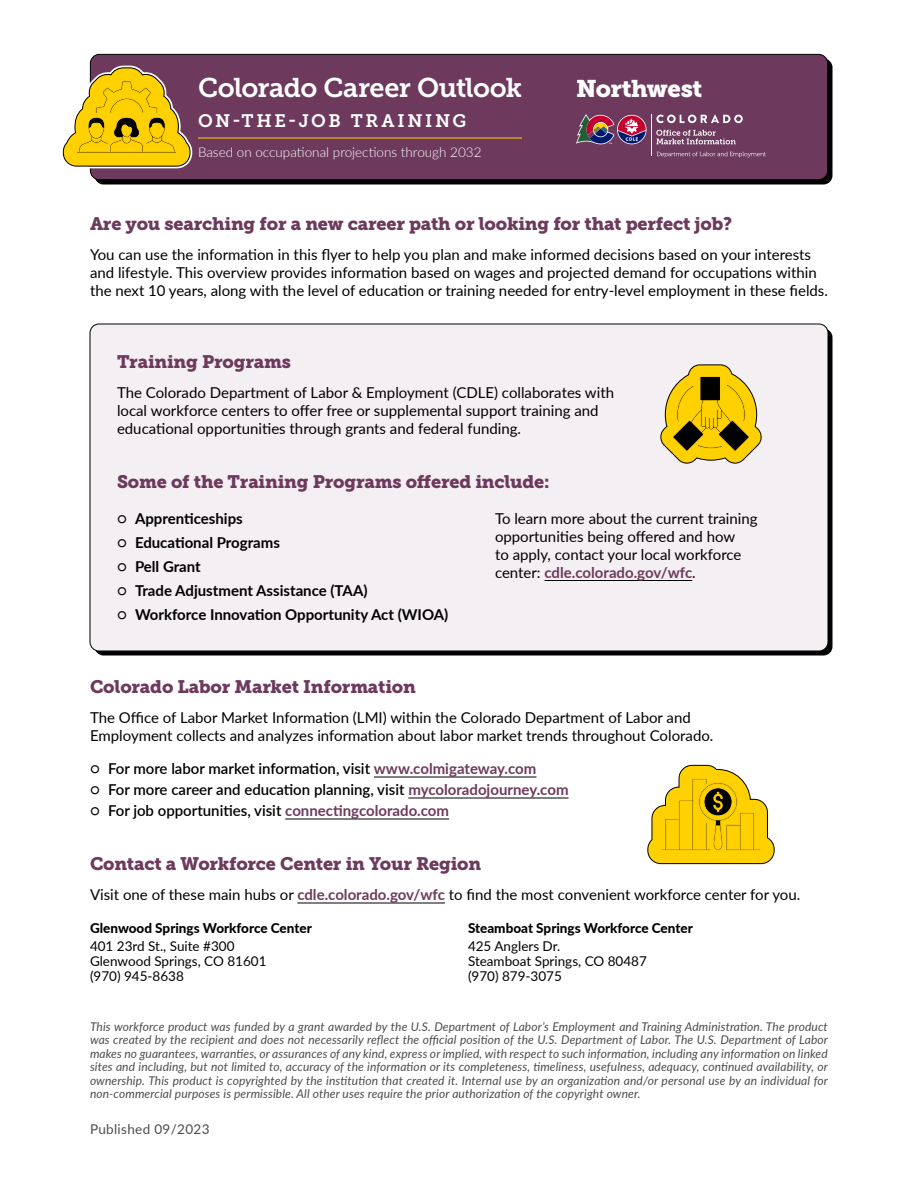
<style>
.page{position:relative;width:918px;height:1188px;background:#fff}
.page>*{position:absolute;margin:0;border:0;box-sizing:border-box;transform-origin:0 0}
.H1_w_Shade{font:27px "Museo Slab 700";letter-spacing:-.025em;color:#fff}
.H1_w_Shade-2{font:24px "Museo Slab 900";letter-spacing:-.02em;color:#fff}
.H2_w_Shade{font:18px "Museo Slab 900";letter-spacing:-.01em;color:#6d3a5d}
.H1_w_Shade-3{font:18px "Museo Slab 700";letter-spacing:.14em;color:#fff}
.t1{font:15px/18px "Lato";color:#000}
.t2{font:600 15px "Lato";color:#000}
.t3{font:700 15px "Lato";color:#000}
.H3_Location{font:800 13.5px/18px "Lato";color:#000}
.H3_Location-2{font:13.5px/15px "Lato";color:#000}
.t4{font:300 13.5px "Lato";color:#fff}
.t5{font:13.5px "Lato";letter-spacing:.025em;color:#4d4d4d}
.t6{font:italic 12px/13.5px "Lato";letter-spacing:.01em;color:#4d4d4d;text-align:justify}
.s1{font-weight:400}
.s2{font-weight:700;color:#6d3a5d}
</style>
<div class="page">
<div style="left:95px;top:58px;width:738px;height:126px;background:#000;border-radius:9px"></div>
<div style="left:90px;top:54px;width:738px;height:126px;background:#6d3a5d;border-radius:9px"></div>
<div style="left:90px;top:54px;width:738px;height:126px;border:1px solid #000;border-radius:9px"></div>
<hr style="left:198px;top:138px;width:324px;height:1px;background:#ffd100">
<svg style="left:657px;top:152px;width:109px;height:6px"></svg>
<svg style="left:656px;top:115px;width:87px;height:8px"></svg>
<svg style="left:656px;top:130px;width:80px;height:14px"></svg>
<hr style="left:651px;top:115px;width:1px;height:41px;background:#fff">
<svg style="left:576px;top:114px;width:70px;height:30px"></svg>
<svg style="left:62px;top:64px;width:131px;height:105px"></svg>
<div style="left:94px;top:328px;width:738px;height:328px;background:#000;border-radius:9px"></div>
<div style="left:90px;top:324px;width:738px;height:327px;background:#f3eff2;border-radius:9px"></div>
<hr style="left:545px;top:580px;width:147px;height:1px;background:#000">
<hr style="left:374px;top:777px;width:163px;height:1px;background:#000">
<hr style="left:408px;top:798px;width:161px;height:1px;background:#000">
<hr style="left:285px;top:819px;width:164px;height:1px;background:#000">
<hr style="left:297px;top:903px;width:148px;height:1px;background:#000">
<svg style="left:647px;top:765px;width:128px;height:99px"></svg>
<svg style="left:660px;top:364px;width:102px;height:100px"></svg>
<h1 class="H1_w_Shade" style="left:198px;top:72px;width:326px">Colorado Career Outlook</h1>
<h1 class="H1_w_Shade-2" style="left:576px;top:75px;width:128px">Northwest</h1>
<h1 class="H1_w_Shade-3" style="left:198px;top:111px;width:270px">ON-THE-JOB TRAINING</h1>
<p class="t4" style="left:198px;top:143px;width:285px">Based on occupational projections through 2032</p>
<h2 class="H2_w_Shade" style="left:90px;top:213px;width:644px">Are you searching for a new career path or looking for that perfect job?</h2>
<p class="t1" style="left:90px;top:244px;width:739px">You can use the information in this flyer to help you plan and make informed decisions based on your interests and lifestyle. This overview provides information based on wages and projected demand for occupations within the next 10 years, along with the level of education or training needed for entry-level employment in these fields.</p>
<p class="H2_w_Shade" style="left:117px;top:351px;width:175px">Training Programs</p>
<p class="t1" style="left:117px;top:382px;width:499px">The Colorado Department of Labor &amp; Employment (CDLE) collaborates with local workforce centers to offer free or supplemental support training and educational opportunities through grants and federal funding.</p>
<p class="H2_w_Shade" style="left:117px;top:471px;width:434px">Some of the Training Programs offered include:</p>
<p class="t3" style="left:117px;top:507px;width:127px"><span class="s1">○</span> Apprenticeships</p>
<p class="t3" style="left:117px;top:531px;width:165px"><span class="s1">○</span> Educational Programs</p>
<p class="t3" style="left:117px;top:555px;width:85px"><span class="s1">○</span> Pell Grant</p>
<p class="t3" style="left:117px;top:579px;width:252px"><span class="s1">○</span> Trade Adjustment Assistance (TAA)</p>
<p class="t3" style="left:117px;top:603px;width:333px"><span class="s1">○</span> Workforce Innovation Opportunity Act (WIOA)</p>
<p class="t1" style="left:495px;top:508px;width:264px">To learn more about the current training opportunities being offered and how<br>to apply, contact your local workforce center: <span class="s2">cdle.colorado.gov/wfc</span>.</p>
<h2 class="H2_w_Shade" style="left:90px;top:676px;width:327px">Colorado Labor Market Information</h2>
<p class="t1" style="left:90px;top:708px;width:625px">The Office of Labor Market Information (LMI) within the Colorado Department of Labor and<br>Employment collects and analyzes information about labor market trends throughout Colorado.</p>
<p class="t2" style="left:90px;top:758px;width:448px"><span class="s1">○</span> For more labor market information, visit <span class="s2">www.colmigateway.com</span></p>
<p class="t2" style="left:90px;top:779px;width:480px"><span class="s1">○</span> For more career and education planning, visit <span class="s2">mycoloradojourney.com</span></p>
<p class="t2" style="left:90px;top:800px;width:361px"><span class="s1">○</span> For job opportunities, visit <span class="s2">connectingcolorado.com</span></p>
<h2 class="H2_w_Shade" style="left:90px;top:853px;width:393px">Contact a Workforce Center in Your Region</h2>
<p class="t1" style="left:90px;top:885px;width:712px">Visit one of these main hubs or <span class="s2">cdle.colorado.gov/wfc</span> to find the most convenient workforce center for you.</p>
<h3 class="H3_Location" style="left:90px;top:918px;width:223px">Glenwood Springs Workforce Center<br><span class="s1">401 23rd St., Suite #300</span></h3>
<h3 class="H3_Location-2" style="left:90px;top:953px;width:178px">Glenwood Springs, CO 81601 (970) 945-8638</h3>
<h3 class="H3_Location" style="left:468px;top:918px;width:226px">Steamboat Springs Workforce Center<br><span class="s1">425 Anglers Dr.</span></h3>
<h3 class="H3_Location-2" style="left:468px;top:953px;width:180px">Steamboat Springs, CO 80487 (970) 879-3075</h3>
<p class="t6" style="left:90px;top:1019px;width:740px">This workforce product was funded by a grant awarded by the U.S. Department of Labor’s Employment and Training Administration. The product was created by the recipient and does not necessarily reflect the official position of the U.S. Department of Labor. The U.S. Department of Labor makes no guarantees, warranties, or assurances of any kind, express or implied, with respect to such information, including any information on linked sites and including, but not limited to, accuracy of the information or its completeness, timeliness, usefulness, adequacy, continued availability, or ownership. This product is copyrighted by the institution that created it. Internal use by an organization and/or personal use by an individual for non-commercial purposes is permissible. All other uses require the prior authorization of the copyright owner.</p>
<p class="t5" style="left:90px;top:1119px;width:121px">Published 09/2023</p>
</div>
